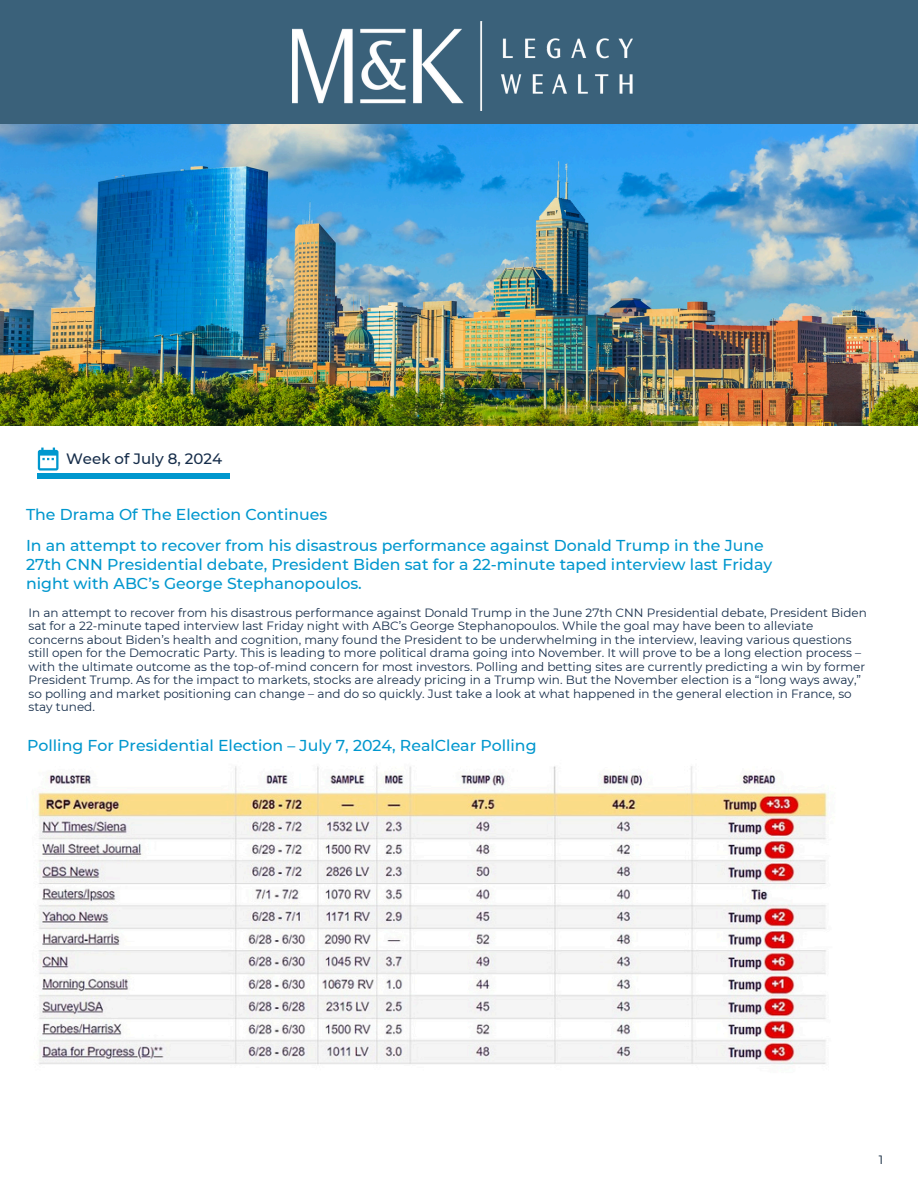
<style>
.page{position:relative;width:918px;height:1188px;background:#fff}
.page>*{position:absolute;margin:0;border:0;box-sizing:border-box;transform-origin:0 0}
.t1{font:500 15.75px/30.3px "Montserrat";color:#0097ce}
.t2{font:500 15px "Montserrat";color:#162d4a}
.t3{font:12px/13.5px "Montserrat";color:#152d4a}
.t4{font:12px "Montserrat";color:#00182f}
</style>
<div class="page">
<svg style="left:38px;top:448px;width:21px;height:23px"></svg>
<hr style="left:38px;top:474px;width:192px;height:4px;background:#0097ce">
<img style="left:37px;top:766px;width:791px;height:299px">
<div style="left:0;top:0;width:918px;height:332px;background:#3a617a"></div>
<img style="left:292px;top:22px;width:340px;height:89px">
<img style="left:0;top:125px;width:918px;height:300px">
<p class="t2" style="left:66px;top:450px;width:158px">Week of July 8, 2024</p>
<p class="t1" style="left:26px;top:500px;width:739px">The Drama Of The Election Continues<br>In an attempt to recover from his disastrous performance against Donald Trump in the June</p>
<p class="t1" style="left:26px;top:555px;width:748px;line-height:19.2px">27th CNN Presidential debate, President Biden sat for a 22-minute taped interview last Friday night with ABC’s George Stephanopoulos.</p>
<p class="t3" style="left:29px;top:606px;width:840px">In an attempt to recover from his disastrous performance against Donald Trump in the June 27th CNN Presidential debate, President Biden sat for a 22-minute taped interview last Friday night with ABC’s George Stephanopoulos. While the goal may have been to alleviate concerns about Biden’s health and cognition, many found the President to be underwhelming in the interview, leaving various questions still open for the Democratic Party. This is leading to more political drama going into November. It will prove to be a long election process – with the ultimate outcome as the top-of-mind concern for most investors. Polling and betting sites are currently predicting a win by former President Trump. As for the impact to markets, stocks are already pricing in a Trump win. But the November election is a “long ways away,” so polling and market positioning can change – and do so quickly. Just take a look at what happened in the general election in France, so stay tuned.</p>
<h2 class="t1" style="left:27px;top:730px;width:511px">Polling For Presidential Election – July 7, 2024, RealClear Polling</h2>
<p class="t4" style="left:879px;top:1153px;width:6px">1</p>
</div>
